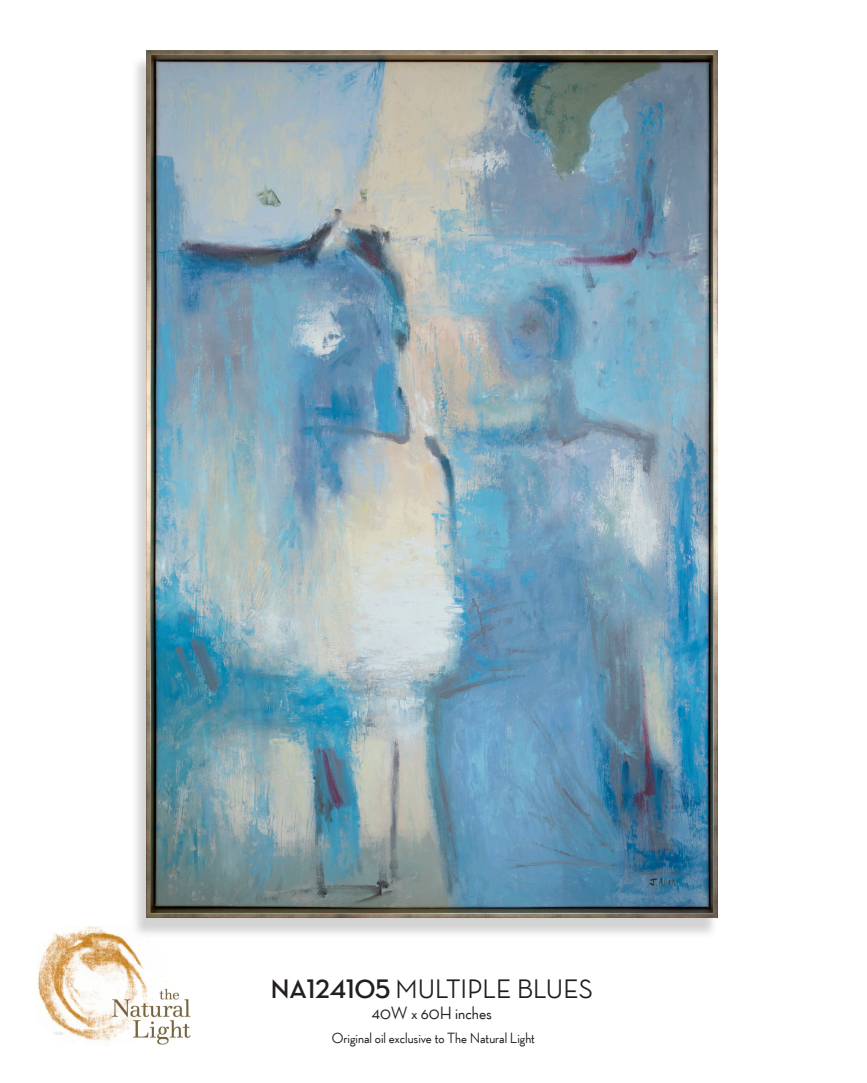
<style>
.page{position:relative;width:867px;height:1083px;background:#fff}
.page>*{position:absolute;margin:0;border:0;box-sizing:border-box;transform-origin:0 0}
.Caption_Paragraph_Style{font:500 27px "Neutraface Display TT";color:#231f20}
.Caption_Paragraph_Style-2{font:500 18px "Neutraface Display TT";color:#231f20}
.t1{font:500 15px "Neutraface Display TT";color:#231f20}
.t2{font:4.5px "Arial";color:#d5d6d8}
.s1{font-weight:700}
</style>
<div class="page">
<div style="left:131px;top:55px;width:587px;height:883px;background:#231f20;opacity:.2"></div>
<img style="left:146px;top:51px;width:571px;height:866px">
<img style="left:36px;top:926px;width:158px;height:119px">
<p class="Caption_Paragraph_Style" style="left:270px;top:973px;width:324px"><span class="s1">NA124105</span> MULTIPLE BLUES</p>
<p class="Caption_Paragraph_Style-2" style="left:371px;top:1002px;width:122px">40W x 60H inches</p>
<p class="t2" style="left:53px;top:1030px;width:12px">124A</p>
<p class="t1" style="left:332px;top:1029px;width:204px">Original oil exclusive to The Natural Light</p>
</div>
